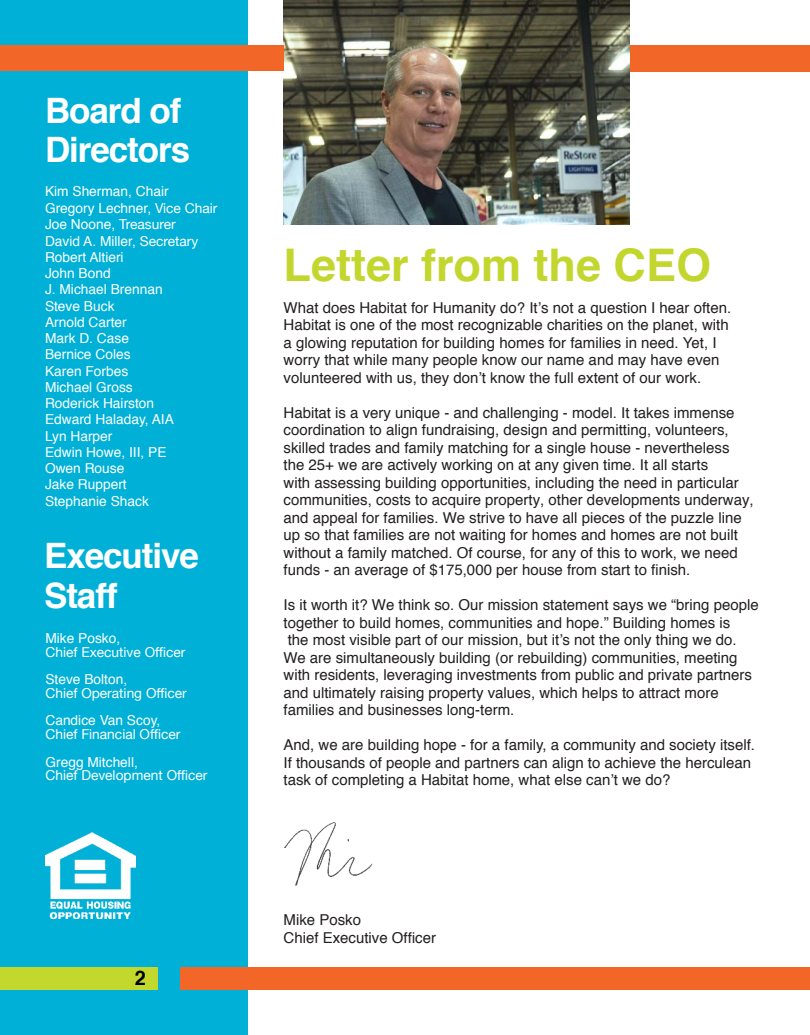
<style>
.page{position:relative;width:810px;height:1035px;background:#fff}
.page>*{position:absolute;margin:0;border:0;box-sizing:border-box;transform-origin:0 0}
.t1{font:700 45px "Helvetica";color:#c3d62e}
.t2{font:700 35px/39.5px "Helvetica";letter-spacing:-.03em;color:#fff}
.t3{font:700 20px "Helvetica";color:#020202}
.t4{font:15px/17.5px "Helvetica";color:#231f20}
.t5{font:13.75px/16.2px "Helvetica";color:#fff}
.t6{font:13.75px "Helvetica Neue";color:#fff}
.s1{font-family:"Helvetica Neue"}
</style>
<div class="page">
<div style="left:0;top:0;width:248px;height:1035px;background:#00b0d7"></div>
<div style="left:0;top:967px;width:158px;height:23px;background:#c3d82d"></div>
<div style="left:630px;top:45px;width:180px;height:27px;background:#f26727"></div>
<img style="left:284px;top:822px;width:89px;height:64px">
<img style="left:284px;top:0;width:346px;height:225px">
<img style="left:45px;top:832px;width:90px;height:87px">
<div style="left:0;top:45px;width:284px;height:26px;background:#f26727"></div>
<div style="left:180px;top:967px;width:630px;height:23px;background:#f26727"></div>
<h2 class="t2" style="left:45px;top:91px;width:147px">Board of<br>Directors</h2>
<p class="t5" style="left:45px;top:184px;width:174px">Kim Sherman, Chair<br>Gregory Lechner, <span class="s1">Vice Chair<br></span>Joe Noone, <span class="s1">Treasurer<br></span>David A. Miller, <span class="s1">Secretary<br></span>Robert Altieri<br>John Bond<br>J. Michael Brennan<br>Steve Buck<br>Arnold Carter<br>Mark D. Case<br>Bernice Coles<br>Karen Forbes<br>Michael Gross<br>Roderick Hairston<br>Edward Haladay, AIA<br>Lyn Harper<br>Edwin Howe, III, PE<br>Owen Rouse<br>Jake Ruppert<br>Stephanie Shack</p>
<h2 class="t2" style="left:44px;top:536px;width:157px">Executive<br>Staff</h2>
<p class="t5" style="left:45px;top:631px;width:76px">Mike Posko,</p>
<p class="t6" style="left:45px;top:642px;width:142px">Chief Executive Officer</p>
<p class="t5" style="left:45px;top:672px;width:83px">Steve Bolton,</p>
<p class="t6" style="left:45px;top:683px;width:143px">Chief Operating Officer</p>
<p class="t5" style="left:45px;top:714px;width:116px">Candice Van Scoy,</p>
<p class="t6" style="left:45px;top:724px;width:136px">Chief Financial Officer</p>
<p class="t5" style="left:45px;top:755px;width:94px">Gregg Mitchell,</p>
<p class="t6" style="left:45px;top:766px;width:164px">Chief Development Officer</p>
<h3 class="t3" style="left:135px;top:970px;width:13px">2</h3>
<h1 class="t1" style="left:284px;top:228px;width:429px">Letter from the CEO</h1>
<p class="t4" style="left:284px;top:299px;width:449px">What does Habitat for Humanity do? It’s not a question I hear often.<br>Habitat is one of the most recognizable charities on the planet, with a glowing reputation for building homes for families in need. Yet, I worry that while many people know our name and may have even volunteered with us, they don’t know the full extent of our work.</p>
<p class="t4" style="left:284px;top:404px;width:472px">Habitat is a very unique - and challenging - model. It takes immense coordination to align fundraising, design and permitting, volunteers, skilled trades and family matching for a single house - nevertheless the 25+ we are actively working on at any given time. It all starts<br>with assessing building opportunities, including the need in particular communities, costs to acquire property, other developments underway, and appeal for families. We strive to have all pieces of the puzzle line up so that families are not waiting for homes and homes are not built without a family matched. Of course, for any of this to work, we need funds - an average of $175,000 per house from start to finish.</p>
<p class="t4" style="left:284px;top:597px;width:477px">Is it worth it? We think so. Our mission statement says we “bring people together to build homes, communities and hope.” Building homes is<br>the most visible part of our mission, but it’s not the only thing we do.<br>We are simultaneously building (or rebuilding) communities, meeting with residents, leveraging investments from public and private partners and ultimately raising property values, which helps to attract more families and businesses long-term.</p>
<p class="t4" style="left:284px;top:737px;width:473px">And, we are building hope - for a family, a community and society itself.<br>If thousands of people and partners can align to achieve the herculean task of completing a Habitat home, what else can’t we do?</p>
<p class="t4" style="left:284px;top:912px;width:154px">Mike Posko<br>Chief Executive Officer</p>
</div>
